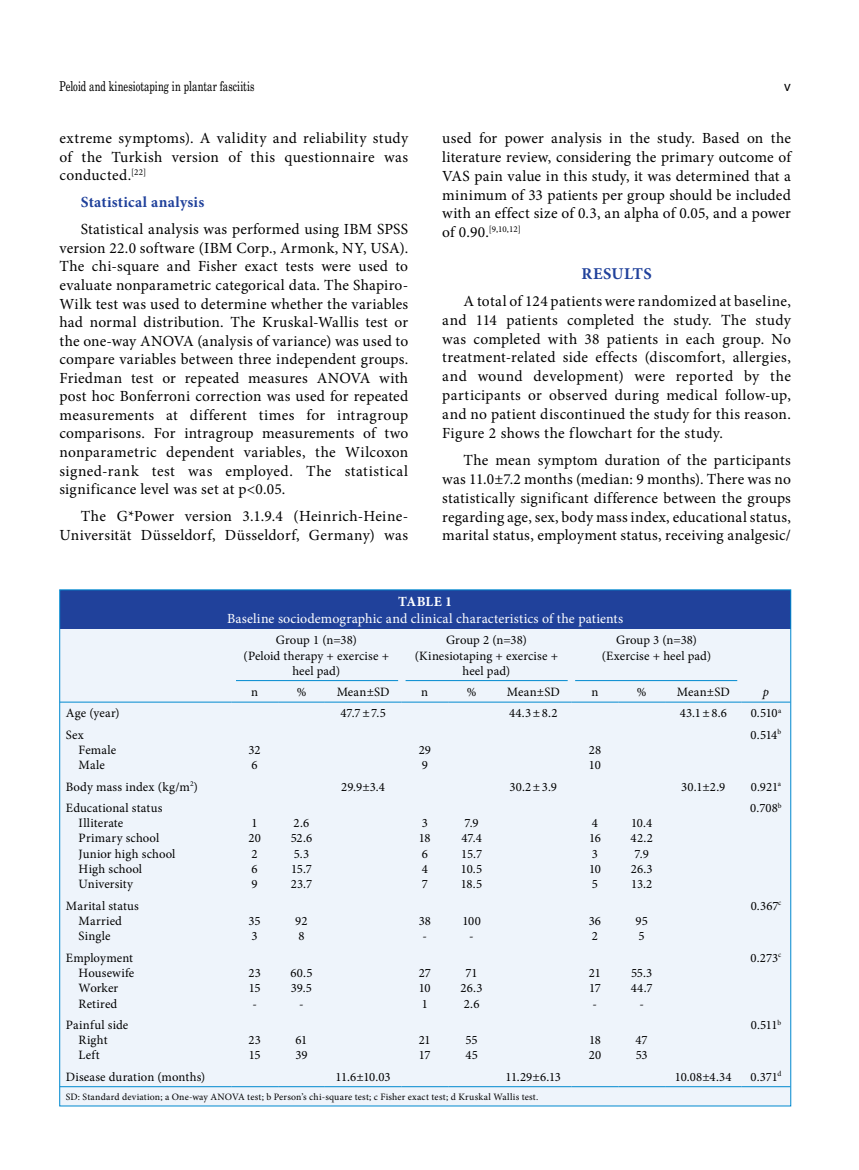
<style>
.page{position:relative;width:859px;height:1170px;background:#fff}
.page>*{position:absolute;margin:0;border:0;box-sizing:border-box;transform-origin:0 0}
.t1{font:700 16.5px "Minion Pro";letter-spacing:.025em;color:#20419b}
.t2{font:15.45px/18.6px "Minion Pro";letter-spacing:.02em;color:#000;text-align:justify}
.t3{font:700 15.45px "Minion Pro";letter-spacing:.015em;color:#20419b}
.t4{font:13.95px "Minion Pro";letter-spacing:.01em;color:#fff}
.t5{font:700 13.95px "Minion Pro";letter-spacing:.01em;color:#fff}
.t6{font:13.5px "Madison Tr";letter-spacing:.005em;color:#000}
.t7{font:13.5px "Helvetica Normal Tr";color:#000}
.t8{font:12.75px/15.3px "Minion Pro";letter-spacing:.01em;color:#000}
.t9{font:italic 12.75px "Minion Pro";color:#000}
.t10{font:9.75px "Minion Pro";letter-spacing:.02em;color:#000}
.t11{font:9px "Minion Pro";color:#000}
.s1{font-size:15.45px}
</style>
<div class="page">
<div style="left:60px;top:589px;width:731px;height:516px;background:#eef4fb"></div>
<div style="left:60px;top:590px;width:730px;height:39px;background:#20419b"></div>
<hr style="left:60px;top:1086px;width:171px;height:1px;background:#0089cf">
<hr style="left:231px;top:1086px;width:47px;height:1px;background:#0089cf">
<hr style="left:278px;top:1086px;width:47px;height:1px;background:#0089cf">
<hr style="left:325px;top:1086px;width:76px;height:1px;background:#0089cf">
<hr style="left:401px;top:1086px;width:47px;height:1px;background:#0089cf">
<hr style="left:448px;top:1086px;width:47px;height:1px;background:#0089cf">
<hr style="left:495px;top:1086px;width:76px;height:1px;background:#0089cf">
<hr style="left:571px;top:1086px;width:47px;height:1px;background:#0089cf">
<hr style="left:618px;top:1086px;width:47px;height:1px;background:#0089cf">
<hr style="left:665px;top:1086px;width:77px;height:1px;background:#0089cf">
<hr style="left:742px;top:1086px;width:48px;height:1px;background:#0089cf">
<hr style="left:60px;top:701px;width:171px;height:1px;background:#0089cf">
<hr style="left:231px;top:701px;width:47px;height:1px;background:#0089cf">
<hr style="left:278px;top:701px;width:47px;height:1px;background:#0089cf">
<hr style="left:325px;top:701px;width:76px;height:1px;background:#0089cf">
<hr style="left:401px;top:701px;width:47px;height:1px;background:#0089cf">
<hr style="left:448px;top:701px;width:47px;height:1px;background:#0089cf">
<hr style="left:495px;top:701px;width:76px;height:1px;background:#0089cf">
<hr style="left:571px;top:701px;width:47px;height:1px;background:#0089cf">
<hr style="left:618px;top:701px;width:47px;height:1px;background:#0089cf">
<hr style="left:665px;top:701px;width:77px;height:1px;background:#0089cf">
<hr style="left:742px;top:701px;width:48px;height:1px;background:#0089cf">
<hr style="left:236px;top:680px;width:162px;height:1px;background:#0089cf">
<hr style="left:406px;top:680px;width:162px;height:1px;background:#0089cf">
<hr style="left:575px;top:680px;width:162px;height:1px;background:#0089cf">
<p class="t6" style="left:60px;top:78px;width:197px">Peloid and kinesiotaping in plantar fasciitis</p>
<p class="t7" style="left:784px;top:78px;width:8px">v</p>
<p class="t2" style="left:60px;top:129px;width:350px">extreme symptoms). A validity and reliability study of the Turkish version of this questionnaire was conducted.<sup>[22]</sup></p>
<p class="t3" style="left:81px;top:191px;width:125px">Statistical analysis</p>
<p class="t2" style="left:60px;top:220px;width:350px;text-indent:21px">Statistical analysis was performed using IBM SPSS version 22.0 software (IBM Corp., Armonk, NY, USA).<br>The chi-square and Fisher exact tests were used to evaluate nonparametric categorical data. The Shapiro-Wilk test was used to determine whether the variables had normal distribution. The Kruskal-Wallis test or the one-way ANOVA (analysis of variance) was used to compare variables between three independent groups.<br>Friedman test or repeated measures ANOVA with post hoc Bonferroni correction was used for repeated measurements at different times for intragroup comparisons. For intragroup measurements of two nonparametric dependent variables, the Wilcoxon signed-rank test was employed. The statistical significance level was set at p&lt;0.05.</p>
<p class="t2" style="left:60px;top:507px;width:350px;text-align:right">The G*Power version 3.1.9.4 (Heinrich-Heine-<br>Universität Düsseldorf, Düsseldorf, Germany) was</p>
<p class="t2" style="left:442px;top:129px;width:350px">used for power analysis in the study. Based on the literature review, considering the primary outcome of VAS pain value in this study, it was determined that a minimum of 33 patients per group should be included with an effect size of 0.3, an alpha of 0.05, and a power</p>
<p class="t11" style="left:442px;top:223px;width:80px"><span class="s1">of 0.90.</span>[9,10,12]</p>
<p class="t1" style="left:581px;top:262px;width:72px">RESULTS</p>
<p class="t2" style="left:442px;top:292px;width:350px;text-indent:21px">A total of 124 patients were randomized at baseline, and 114 patients completed the study. The study was completed with 38 patients in each group. No treatment-related side effects (discomfort, allergies, and wound development) were reported by the participants or observed during medical follow-up, and no patient discontinued the study for this reason.<br>Figure 2 shows the flowchart for the study.</p>
<p class="t2" style="left:442px;top:451px;width:350px;text-indent:21px">The mean symptom duration of the participants was 11.0±7.2 months (median: 9 months). There was no statistically significant difference between the groups regarding age, sex, body mass index, educational status, marital status, employment status, receiving analgesic/</p>
<p class="t5" style="left:398px;top:592px;width:55px">TABLE 1</p>
<p class="t4" style="left:227px;top:609px;width:398px">Baseline sociodemographic and clinical characteristics of the patients</p>
<p class="t8" style="left:244px;top:632px;width:147px;text-align:center">Group 1 (n=38)<br>(Peloid therapy + exercise + heel pad)</p>
<p class="t8" style="left:415px;top:632px;width:145px;text-align:center">Group 2 (n=38) (Kinesiotaping + exercise + heel pad)</p>
<p class="t8" style="left:602px;top:632px;width:111px;text-align:center">Group 3 (n=38) (Exercise + heel pad)</p>
<p class="t8" style="left:251px;top:684px;width:8px">n</p>
<p class="t8" style="left:297px;top:684px;width:11px">%</p>
<p class="t8" style="left:337px;top:684px;width:54px">Mean±SD</p>
<p class="t8" style="left:421px;top:684px;width:8px">n</p>
<p class="t8" style="left:467px;top:684px;width:11px">%</p>
<p class="t8" style="left:507px;top:684px;width:54px">Mean±SD</p>
<p class="t8" style="left:591px;top:684px;width:8px">n</p>
<p class="t8" style="left:637px;top:684px;width:11px">%</p>
<p class="t8" style="left:677px;top:684px;width:54px">Mean±SD</p>
<p class="t9" style="left:763px;top:683px;width:8px">p</p>
<p class="t8" style="left:66px;top:705px;width:55px">Age (year)</p>
<p class="t8" style="left:340px;top:705px;width:47px">47.7±7.5</p>
<p class="t8" style="left:509px;top:705px;width:50px">44.3±8.2</p>
<p class="t8" style="left:680px;top:705px;width:49px">43.1±8.6</p>
<p class="t8" style="left:751px;top:705px;width:32px">0.510<sup>a</sup></p>
<p class="t8" style="left:79px;top:727px;width:39px;text-indent:-13px">Sex<br>Female<br>Male</p>
<p class="t8" style="left:751px;top:727px;width:32px">0.514<sup>b</sup></p>
<p class="t8" style="left:249px;top:742px;width:14px">32<br>6</p>
<p class="t8" style="left:419px;top:742px;width:14px">29<br>9</p>
<p class="t8" style="left:589px;top:742px;width:14px">28<br>10</p>
<p class="t8" style="left:66px;top:778px;width:134px">Body mass index (kg/m<sup>2</sup>)</p>
<p class="t8" style="left:341px;top:778px;width:45px">29.9±3.4</p>
<p class="t8" style="left:509px;top:778px;width:49px">30.2±3.9</p>
<p class="t8" style="left:681px;top:778px;width:46px">30.1±2.9</p>
<p class="t8" style="left:751px;top:778px;width:32px">0.921<sup>a</sup></p>
<p class="t8" style="left:79px;top:800px;width:98px;text-indent:-13px">Educational status<br>Illiterate<br>Primary school<br>Junior high school<br>High school<br>University</p>
<p class="t8" style="left:750px;top:800px;width:33px">0.708<sup>b</sup></p>
<p class="t8" style="left:248px;top:815px;width:14px">1<br>20<br>2<br>6<br>9</p>
<p class="t8" style="left:291px;top:815px;width:23px">2.6<br>52.6<br>5.3<br>15.7<br>23.7</p>
<p class="t8" style="left:419px;top:815px;width:13px">3<br>18<br>6<br>4<br>7</p>
<p class="t8" style="left:461px;top:815px;width:23px">7.9<br>47.4<br>15.7<br>10.5<br>18.5</p>
<p class="t8" style="left:589px;top:815px;width:13px">4<br>16<br>3<br>10<br>5</p>
<p class="t8" style="left:631px;top:815px;width:24px;text-align:center">10.4<br>42.2<br>7.9<br>26.3<br>13.2</p>
<p class="t8" style="left:79px;top:897px;width:62px;text-indent:-13px">Marital status<br>Married<br>Single</p>
<p class="t8" style="left:79px;top:949px;width:57px;text-indent:-13px">Employment<br>Housewife<br>Worker<br>Retired</p>
<p class="t8" style="left:79px;top:1017px;width:51px;text-indent:-13px">Painful side<br>Right<br>Left</p>
<p class="t8" style="left:249px;top:913px;width:14px">35<br>3</p>
<p class="t8" style="left:295px;top:913px;width:14px">92<br>8</p>
<p class="t8" style="left:419px;top:913px;width:14px;text-align:center">38 -</p>
<p class="t8" style="left:462px;top:913px;width:20px;text-align:center">100 -</p>
<p class="t8" style="left:589px;top:913px;width:14px">36<br>2</p>
<p class="t8" style="left:635px;top:913px;width:14px">95<br>5</p>
<p class="t8" style="left:249px;top:965px;width:14px;text-align:justify">23<br>15 -</p>
<p class="t8" style="left:290px;top:965px;width:23px;text-align:center">60.5<br>39.5 -</p>
<p class="t8" style="left:419px;top:965px;width:14px;text-align:justify">27<br>10<br>1</p>
<p class="t8" style="left:461px;top:965px;width:23px;text-align:center">71<br>26.3<br>2.6</p>
<p class="t8" style="left:589px;top:965px;width:13px;text-align:justify">21<br>17 -</p>
<p class="t8" style="left:631px;top:965px;width:23px;text-align:center">55.3<br>44.7 -</p>
<p class="t8" style="left:249px;top:1032px;width:14px">23<br>15</p>
<p class="t8" style="left:295px;top:1032px;width:14px">61<br>39</p>
<p class="t8" style="left:419px;top:1032px;width:13px">21<br>17</p>
<p class="t8" style="left:465px;top:1032px;width:14px">55<br>45</p>
<p class="t8" style="left:589px;top:1032px;width:14px">18<br>20</p>
<p class="t8" style="left:636px;top:1032px;width:14px">47<br>53</p>
<p class="t8" style="left:751px;top:897px;width:32px">0.367<sup>c</sup></p>
<p class="t8" style="left:750px;top:949px;width:32px">0.273<sup>c</sup></p>
<p class="t8" style="left:751px;top:1017px;width:32px">0.511<sup>b</sup></p>
<p class="t8" style="left:66px;top:1068px;width:141px">Disease duration (months)</p>
<p class="t8" style="left:336px;top:1068px;width:57px">11.6±10.03</p>
<p class="t8" style="left:505px;top:1068px;width:57px">11.29±6.13</p>
<p class="t8" style="left:675px;top:1068px;width:58px">10.08±4.34</p>
<p class="t8" style="left:750px;top:1068px;width:32px">0.371<sup>d</sup></p>
<p class="t10" style="left:66px;top:1089px;width:474px">SD: Standard deviation; a One-way ANOVA test; b Person’s chi-square test; c Fisher exact test; d Kruskal Wallis test.</p>
</div>
